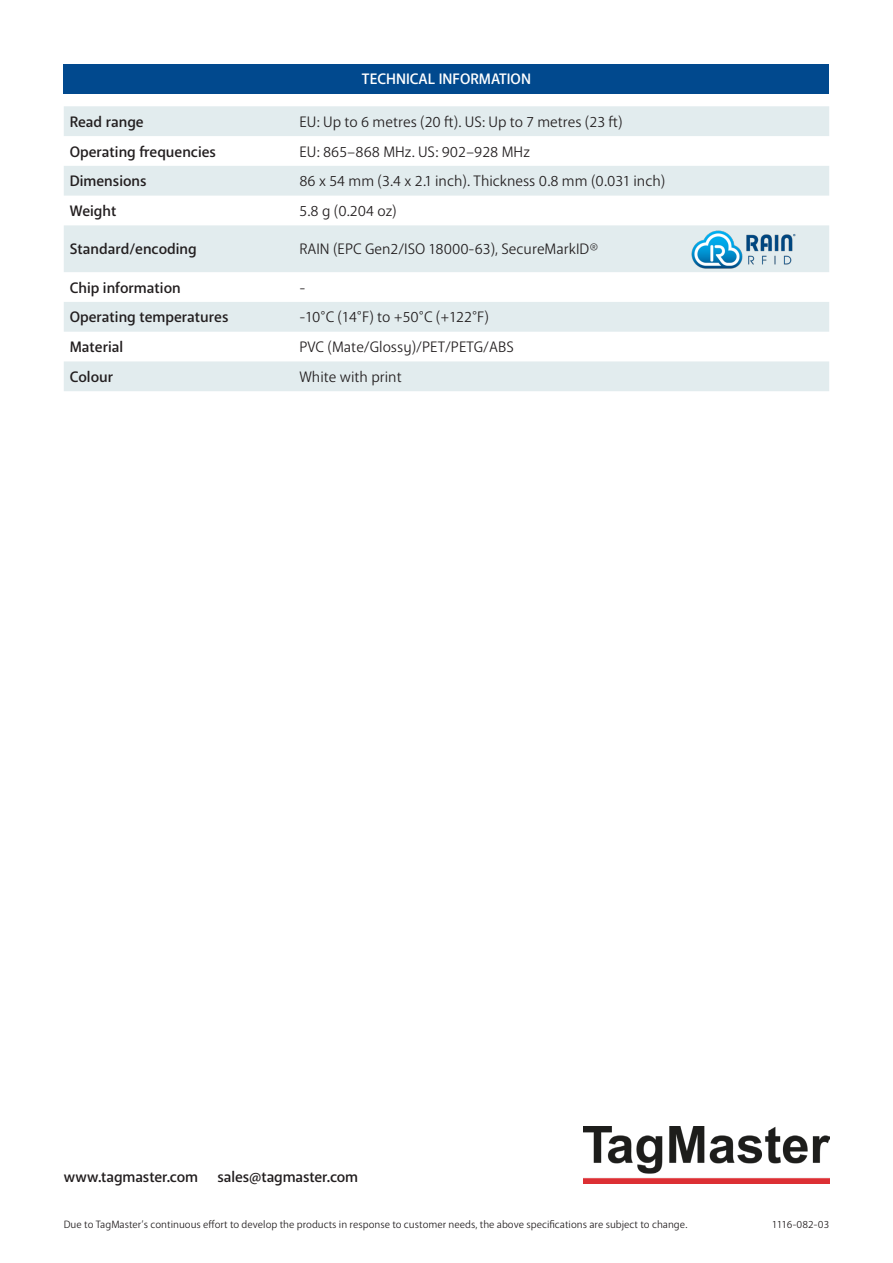
<style>
.page{position:relative;width:893px;height:1263px;background:#fff}
.page>*{position:absolute;margin:0;border:0;box-sizing:border-box;transform-origin:0 0}
.Brödtext{font:15px "Anago";color:#231f20}
.Brödtext-2{font:500 15px "Anago";color:#231f20}
.t1{font:500 15px "Anago";color:#fff}
.Brödtext-3{font:10.5px "Anago";color:#231f20}
</style>
<div class="page">
<div style="left:64px;top:64px;width:765px;height:30px;background:#01498e"></div>
<img style="left:583px;top:1127px;width:246px;height:57px">
<svg style="left:64px;top:106px;width:765px;height:285px;fill:#e2ecee"></svg>
<img style="left:691px;top:231px;width:105px;height:38px">
<p class="t1" style="left:362px;top:70px;width:170px">TECHNICAL INFORMATION</p>
<p class="Brödtext-2" style="left:70px;top:112px;width:75px">Read range</p>
<p class="Brödtext" style="left:299px;top:112px;width:325px">EU: Up to 6 metres (20 ft). US: Up to 7 metres (23 ft)</p>
<p class="Brödtext-2" style="left:70px;top:142px;width:148px">Operating frequencies</p>
<p class="Brödtext" style="left:299px;top:142px;width:232px">EU: 865–868 MHz. US: 902–928 MHz</p>
<p class="Brödtext-2" style="left:70px;top:172px;width:78px">Dimensions</p>
<p class="Brödtext" style="left:299px;top:172px;width:367px">86 x 54 mm (3.4 x 2.1 inch). Thickness 0.8 mm (0.031 inch)</p>
<p class="Brödtext-2" style="left:70px;top:202px;width:48px">Weight</p>
<p class="Brödtext" style="left:299px;top:202px;width:99px">5.8 g (0.204 oz)</p>
<p class="Brödtext-2" style="left:70px;top:240px;width:128px">Standard/encoding</p>
<p class="Brödtext" style="left:299px;top:240px;width:300px">RAIN (EPC Gen2/ISO 18000-63), SecureMarkID®</p>
<p class="Brödtext-2" style="left:70px;top:278px;width:112px">Chip information</p>
<p class="Brödtext" style="left:299px;top:278px;width:8px">-</p>
<p class="Brödtext-2" style="left:70px;top:308px;width:160px">Operating temperatures</p>
<p class="Brödtext" style="left:299px;top:308px;width:191px">-10°C (14°F) to +50°C (+122°F)</p>
<p class="Brödtext-2" style="left:70px;top:338px;width:55px">Material</p>
<p class="Brödtext" style="left:299px;top:338px;width:216px">PVC (Mate/Glossy)/PET/PETG/ABS</p>
<p class="Brödtext-2" style="left:70px;top:367px;width:45px">Colour</p>
<p class="Brödtext" style="left:299px;top:367px;width:104px">White with print</p>
<p class="Brödtext-2" style="left:64px;top:1167px;width:136px">www.tagmaster.com</p>
<p class="Brödtext-2" style="left:218px;top:1167px;width:142px">sales@tagmaster.com</p>
<p class="Brödtext-3" style="left:64px;top:1218px;width:625px">Due to TagMaster’s continuous effort to develop the products in response to customer needs, the above specifications are subject to change.</p>
<p class="Brödtext-3" style="left:772px;top:1218px;width:58px">1116-082-03</p>
</div>
